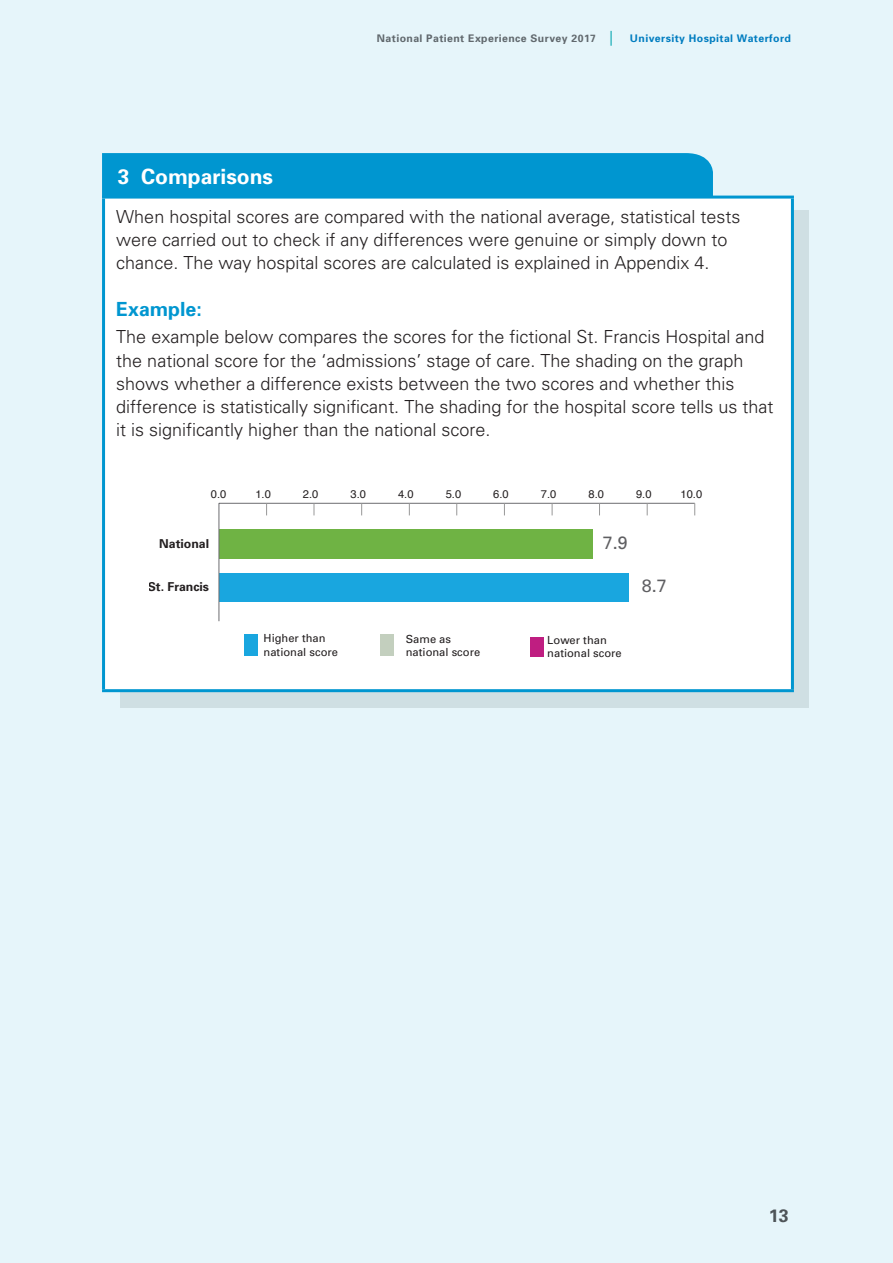
<style>
.page{position:relative;width:893px;height:1263px;background:#e6f5fa}
.page>*{position:absolute;margin:0;border:0;box-sizing:border-box;transform-origin:0 0}
.white_out_14{font:700 21px "Univers";color:#fff}
.NPS_SUB_C{font:700 19.5px "Univers";color:#0096d0}
.NPS_New_body_2017{font:300 18px/23.2px "Univers";color:#231f20}
.t1{font:700 18px "Univers";color:#57585a}
.t2{font:17.85px "Univers";color:#5f5f62}
.t3{font:700 12.3px "Univers";color:#231f20}
.t4{font:11.1px/13.4px "Univers";color:#231f20}
.t5{font:11.1px "Helvetica";color:#231f20}
.t6{font:700 10.5px "Univers";letter-spacing:.04em;color:#6c6d70}
.s1{font-size:14.85px;color:#28b8bd}
.s2{color:#0082c4}
</style>
<div class="page">
<div style="left:120px;top:210px;width:689px;height:498px;background:#cfdfe3"></div>
<div style="left:104px;top:197px;width:688px;height:494px;background:#fff"></div>
<hr style="left:102px;top:199px;width:3px;height:490px;background:#0096d0">
<hr style="left:791px;top:199px;width:3px;height:490px;background:#0096d0">
<hr style="left:102px;top:689px;width:692px;height:3px;background:#0096d0">
<hr style="left:102px;top:196px;width:692px;height:3px;background:#0096d0">
<div style="left:102px;top:153px;width:612px;height:46px;background:#0096d0"></div>
<svg style="left:218px;top:502px;width:478px;height:120px"></svg>
<svg style="left:266px;top:503px;width:1px;height:12px"></svg>
<svg style="left:314px;top:503px;width:1px;height:12px"></svg>
<svg style="left:361px;top:503px;width:1px;height:12px"></svg>
<svg style="left:409px;top:503px;width:1px;height:12px"></svg>
<svg style="left:456px;top:503px;width:1px;height:12px"></svg>
<svg style="left:504px;top:503px;width:1px;height:12px"></svg>
<svg style="left:552px;top:503px;width:1px;height:12px"></svg>
<svg style="left:599px;top:503px;width:1px;height:12px"></svg>
<svg style="left:647px;top:503px;width:1px;height:12px"></svg>
<svg style="left:694px;top:503px;width:1px;height:12px"></svg>
<div style="left:245px;top:634px;width:13px;height:21px;background:#19a6df"></div>
<div style="left:380px;top:634px;width:14px;height:21px;background:#c3cfbe"></div>
<div style="left:530px;top:637px;width:13px;height:19px;background:#bf1e81"></div>
<p class="white_out_14" style="left:118px;top:163px;width:157px">3 Comparisons</p>
<p class="t6" style="left:377px;top:32px;width:415px">National Patient Experience Survey 2017 <span class="s1">|</span> <span class="s2">University Hospital Waterford</span></p>
<p class="NPS_New_body_2017" style="left:116px;top:205px;width:626px">When hospital scores are compared with the national average, statistical tests were carried out to check if any differences were genuine or simply down to chance. The way hospital scores are calculated is explained in Appendix 4.</p>
<p class="NPS_SUB_C" style="left:116px;top:297px;width:87px">Example:</p>
<p class="NPS_New_body_2017" style="left:116px;top:325px;width:659px">The example below compares the scores for the fictional St. Francis Hospital and the national score for the ‘admissions’ stage of care. The shading on the graph shows whether a difference exists between the two scores and whether this difference is statistically significant. The shading for the hospital score tells us that it is significantly higher than the national score.</p>
<p class="t5" style="left:211px;top:486px;width:17px">0.0</p>
<p class="t5" style="left:255px;top:486px;width:17px">1.0</p>
<p class="t5" style="left:303px;top:486px;width:17px">2.0</p>
<p class="t5" style="left:351px;top:486px;width:17px">3.0</p>
<p class="t5" style="left:398px;top:486px;width:17px">4.0</p>
<p class="t5" style="left:446px;top:486px;width:17px">5.0</p>
<p class="t5" style="left:493px;top:486px;width:17px">6.0</p>
<p class="t5" style="left:541px;top:486px;width:17px">7.0</p>
<p class="t5" style="left:588px;top:486px;width:17px">8.0</p>
<p class="t5" style="left:636px;top:486px;width:17px">9.0</p>
<p class="t5" style="left:680px;top:486px;width:23px">10.0</p>
<p class="t3" style="left:159px;top:537px;width:51px">National</p>
<p class="t3" style="left:148px;top:579px;width:63px">St. Francis</p>
<p class="t2" style="left:603px;top:532px;width:26px">7.9</p>
<p class="t2" style="left:642px;top:575px;width:26px">8.7</p>
<p class="t4" style="left:264px;top:632px;width:76px">Higher than national score</p>
<p class="t4" style="left:406px;top:632px;width:76px">Same as national score</p>
<p class="t4" style="left:547px;top:633px;width:76px">Lower than national score</p>
<p class="t1" style="left:769px;top:1205px;width:22px">13</p>
</div>
